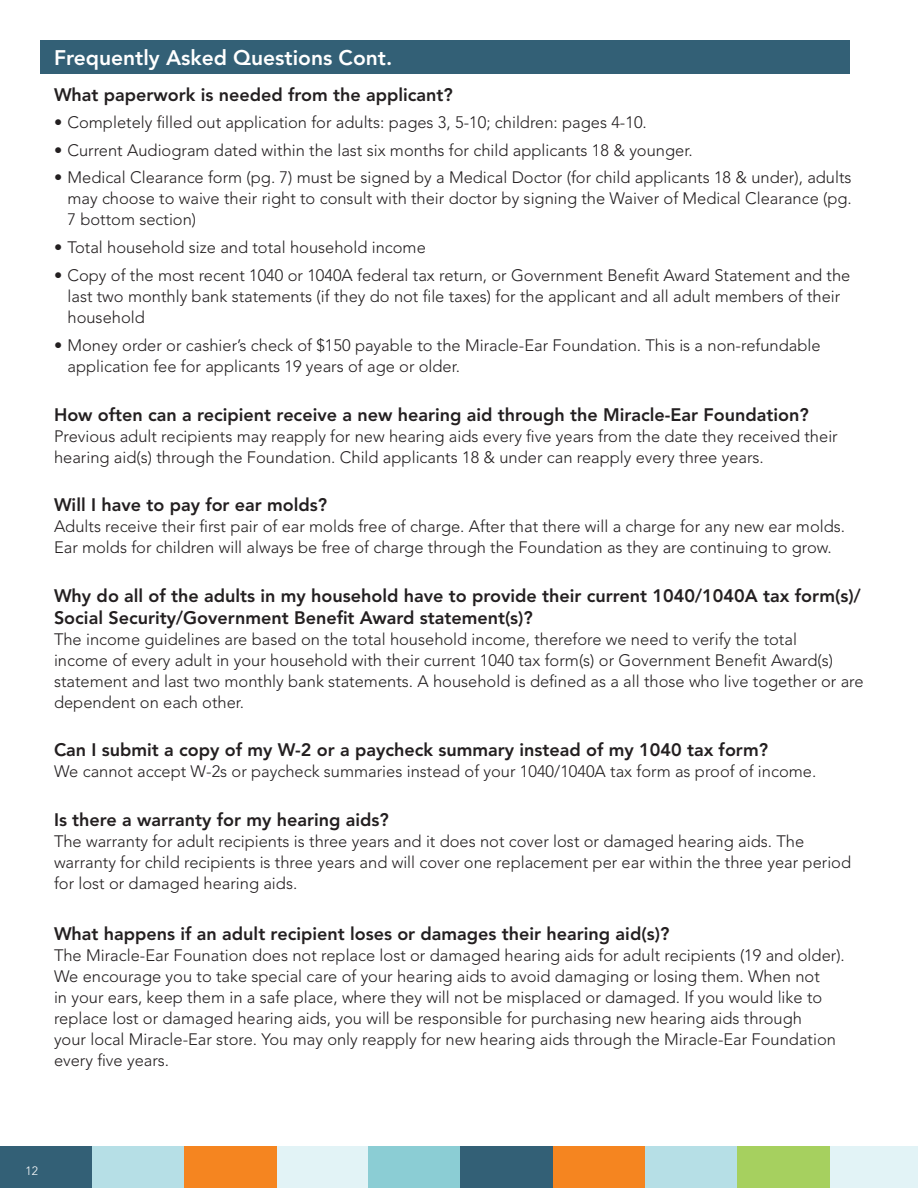
<style>
.page{position:relative;width:918px;height:1188px;background:#fff}
.page>*{position:absolute;margin:0;border:0;box-sizing:border-box;transform-origin:0 0}
.t1{font:800 21px "Avenir LT Std";color:#fff}
.t2{font:800 18px/21.6px "Avenir LT Std";color:#231f20}
.t3{font:300 16.5px/21px "Avenir LT Std";color:#231f20}
.t4{font:300 12px "Avenir LT Std";color:#fff}
</style>
<div class="page">
<div style="left:276px;top:1146px;width:93px;height:42px;background:#e2f3f6"></div>
<div style="left:829px;top:1146px;width:89px;height:42px;background:#e2f3f6"></div>
<div style="left:0;top:1146px;width:92px;height:42px;background:#336076"></div>
<div style="left:553px;top:1146px;width:92px;height:42px;background:#f58520"></div>
<div style="left:369px;top:1146px;width:92px;height:42px;background:#8bcdd4"></div>
<div style="left:92px;top:1146px;width:92px;height:42px;background:#b6dfe6"></div>
<div style="left:645px;top:1146px;width:92px;height:42px;background:#b6dfe6"></div>
<div style="left:461px;top:1146px;width:92px;height:42px;background:#336076"></div>
<div style="left:184px;top:1146px;width:92px;height:42px;background:#f58520"></div>
<div style="left:737px;top:1146px;width:92px;height:42px;background:#a6d05f"></div>
<div style="left:40px;top:40px;width:810px;height:34px;background:#336076"></div>
<p class="t1" style="left:54px;top:45px;width:340px">Frequently Asked Questions Cont.</p>
<p class="t2" style="left:54px;top:84px;width:401px">What paperwork is needed from the applicant?</p>
<p class="t3" style="left:54px;top:112px;width:594px">• Completely filled out application for adults: pages 3, 5-10; children: pages 4-10.</p>
<p class="t3" style="left:54px;top:139px;width:640px">• Current Audiogram dated within the last six months for child applicants 18 &amp; younger.</p>
<p class="t3" style="left:68px;top:167px;width:786px;text-align:justify;text-indent:-14px">• Medical Clearance form (pg. 7) must be signed by a Medical Doctor (for child applicants 18 &amp; under), adults may choose to waive their right to consult with their doctor by signing the Waiver of Medical Clearance (pg.<br>7 bottom section)</p>
<p class="t3" style="left:54px;top:237px;width:373px">• Total household size and total household income</p>
<p class="t3" style="left:68px;top:265px;width:784px;text-indent:-14px">• Copy of the most recent 1040 or 1040A federal tax return, or Government Benefit Award Statement and the last two monthly bank statements (if they do not file taxes) for the applicant and all adult members of their household</p>
<p class="t3" style="left:68px;top:334px;width:755px;line-height:21.6px;text-indent:-14px">• Money order or cashier’s check of $150 payable to the Miracle-Ear Foundation. This is a non-refundable application fee for applicants 19 years of age or older.</p>
<p class="t2" style="left:54px;top:404px;width:756px">How often can a recipient receive a new hearing aid through the Miracle-Ear Foundation?</p>
<p class="t3" style="left:54px;top:426px;width:785px">Previous adult recipients may reapply for new hearing aids every five years from the date they received their hearing aid(s) through the Foundation. Child applicants 18 &amp; under can reapply every three years.</p>
<p class="t2" style="left:54px;top:494px;width:275px">Will I have to pay for ear molds?</p>
<p class="t3" style="left:54px;top:516px;width:793px">Adults receive their first pair of ear molds free of charge. After that there will a charge for any new ear molds.<br>Ear molds for children will always be free of charge through the Foundation as they are continuing to grow.</p>
<p class="t2" style="left:54px;top:585px;width:808px">Why do all of the adults in my household have to provide their current 1040/1040A tax form(s)/<br>Social Security/Government Benefit Award statement(s)?</p>
<p class="t3" style="left:54px;top:628px;width:811px">The income guidelines are based on the total household income, therefore we need to verify the total<br>income of every adult in your household with their current 1040 tax form(s) or Government Benefit Award(s) statement and last two monthly bank statements. A household is defined as a all those who live together or are dependent on each other.</p>
<p class="t2" style="left:54px;top:739px;width:716px">Can I submit a copy of my W-2 or a paycheck summary instead of my 1040 tax form?</p>
<p class="t3" style="left:54px;top:761px;width:764px">We cannot accept W-2s or paycheck summaries instead of your 1040/1040A tax form as proof of income.</p>
<p class="t2" style="left:54px;top:809px;width:336px">Is there a warranty for my hearing aids?</p>
<p class="t3" style="left:54px;top:831px;width:799px">The warranty for adult recipients is three years and it does not cover lost or damaged hearing aids. The warranty for child recipients is three years and will cover one replacement per ear within the three year period for lost or damaged hearing aids.</p>
<p class="t2" style="left:54px;top:923px;width:617px">What happens if an adult recipient loses or damages their hearing aid(s)?</p>
<p class="t3" style="left:54px;top:945px;width:792px">The Miracle-Ear Founation does not replace lost or damaged hearing aids for adult recipients (19 and older).<br>We encourage you to take special care of your hearing aids to avoid damaging or losing them. When not<br>in your ears, keep them in a safe place, where they will not be misplaced or damaged. If you would like to replace lost or damaged hearing aids, you will be responsible for purchasing new hearing aids through<br>your local Miracle-Ear store. You may only reapply for new hearing aids through the Miracle-Ear Foundation every five years.</p>
<p class="t4" style="left:25px;top:1163px;width:14px">12</p>
</div>
